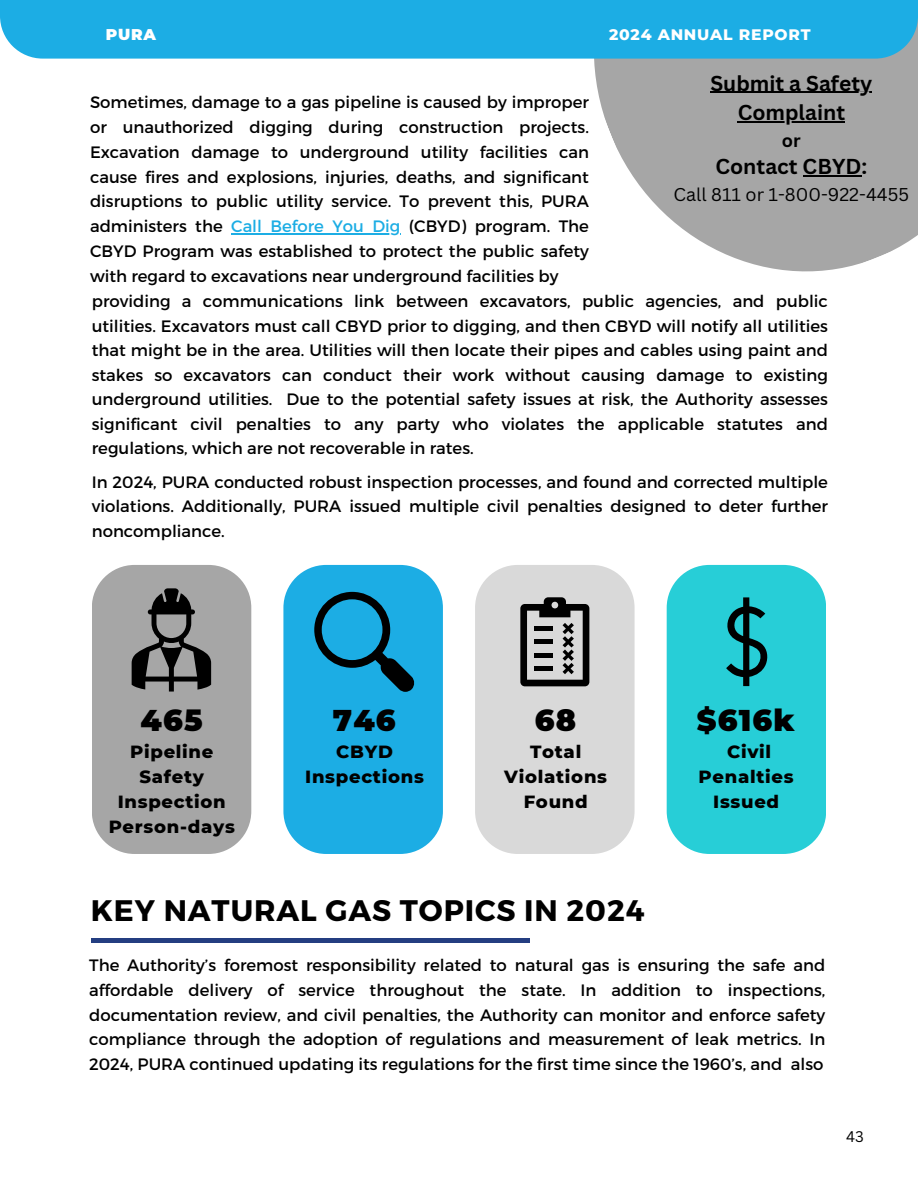
<style>
.page{position:relative;width:918px;height:1188px;background:#fff}
.page>*{position:absolute;margin:0;border:0;box-sizing:border-box;transform-origin:0 0}
.t1{font:900 30px "Montserrat";letter-spacing:.04em;color:#000}
.t2{font:700 29.7px "Montserrat";letter-spacing:.03em;color:#000}
.t3{font:700 21px "Canva Sans";color:#000}
.t4{font:800 18px/24.8px "Montserrat";letter-spacing:.04em;color:#000;text-align:center}
.t5{font:18px "Canva Sans";color:#000}
.t6{font:700 18px "Canva Sans";color:#000}
.t7{font:16.5px/24.8px "Montserrat";color:#000;text-align:justify}
.t8{font:800 15.6px "Montserrat";letter-spacing:.05em;color:#fff}
.t9{font:900 15.6px "Montserrat";color:#fff}
.t10{font:15px "Canva Sans";color:#000}
.s1{color:#1cade4}
</style>
<div class="page">
<svg style="left:594px;top:59px;width:324px;height:213px;fill:#a6a6a6"></svg>
<div style="left:0;top:0;width:918px;height:59px;background:#1cade4"></div>
<div style="left:92px;top:565px;width:159px;height:289px;background:#a6a6a6;border-radius:43px"></div>
<svg style="left:132px;top:588px;width:79px;height:104px"></svg>
<div style="left:283px;top:565px;width:160px;height:289px;background:#1cade4;border-radius:43px"></div>
<div style="left:475px;top:565px;width:160px;height:289px;background:#d9d9d9;border-radius:43px"></div>
<div style="left:667px;top:565px;width:159px;height:289px;background:#27ced7;border-radius:43px"></div>
<svg style="left:314px;top:592px;width:101px;height:100px"></svg>
<svg style="left:520px;top:597px;width:69px;height:89px"></svg>
<div style="left:534px;top:626px;width:19px;height:5px;background:#000"></div>
<hr style="left:534px;top:640px;width:19px;height:4px;background:#000">
<svg style="left:726px;top:597px;width:42px;height:89px"></svg>
<hr style="left:231px;top:233px;width:169px;height:1px;background:#1cade4">
<hr style="left:710px;top:92px;width:162px;height:1px;background:#000">
<hr style="left:738px;top:121px;width:107px;height:1px;background:#000">
<hr style="left:803px;top:175px;width:58px;height:1px;background:#000">
<hr style="left:91px;top:939px;width:439px;height:3px;background:#243e81">
<p class="t9" style="left:106px;top:25px;width:52px">PURA</p>
<h3 class="t8" style="left:609px;top:25px;width:203px">2024 ANNUAL REPORT</h3>
<h2 class="t7" style="left:90px;top:89px;width:500px">Sometimes, damage to a gas pipeline is caused by improper or unauthorized digging during construction projects.<br>Excavation damage to underground utility facilities can cause fires and explosions, injuries, deaths, and significant disruptions to public utility service. To prevent this, PURA administers the</h2>
<p class="t7" style="left:90px;top:213px;width:500px;text-indent:141px"><span class="s1">Call Before You Dig</span> (CBYD) program. The CBYD Program was established to protect the public safety with regard to excavations near underground facilities by</p>
<p class="t3" style="left:710px;top:68px;width:163px">Submit a Safety</p>
<p class="t3" style="left:738px;top:98px;width:109px">Complaint</p>
<p class="t6" style="left:782px;top:128px;width:20px">or</p>
<p class="t3" style="left:715px;top:152px;width:153px">Contact CBYD:</p>
<p class="t5" style="left:674px;top:182px;width:237px">Call 811 or 1-800-922-4455</p>
<p class="t7" style="left:92px;top:288px;width:738px">providing a communications link between excavators, public agencies, and public utilities. Excavators must call CBYD prior to digging, and then CBYD will notify all utilities that might be in the area. Utilities will then locate their pipes and cables using paint and stakes so excavators can conduct their work without causing damage to existing underground utilities. Due to the potential safety issues at risk, the Authority assesses significant civil penalties to any party who violates the applicable statutes and regulations, which are not recoverable in rates.</p>
<p class="t7" style="left:92px;top:469px;width:738px">In 2024, PURA conducted robust inspection processes, and found and corrected multiple violations. Additionally, PURA issued multiple civil penalties designed to deter further noncompliance.</p>
<p class="t1" style="left:140px;top:702px;width:64px">465</p>
<p class="t4" style="left:109px;top:740px;width:128px">Pipeline<br>Safety<br>Inspection<br>Person-days</p>
<h3 class="t1" style="left:333px;top:702px;width:64px">746</h3>
<h3 class="t4" style="left:305px;top:740px;width:120px">CBYD<br>Inspections</h3>
<p class="t1" style="left:535px;top:702px;width:43px">68</p>
<p class="t4" style="left:504px;top:740px;width:104px">Total<br>Violations<br>Found</p>
<h3 class="t2" style="left:91px;top:891px;width:555px">KEY NATURAL GAS TOPICS IN 2024</h3>
<h3 class="t1" style="left:697px;top:702px;width:100px">$616k</h3>
<h3 class="t4" style="left:699px;top:740px;width:97px">Civil<br>Penalties<br>Issued</h3>
<p class="t7" style="left:89px;top:952px;width:738px">The Authority’s foremost responsibility related to natural gas is ensuring the safe and affordable delivery of service throughout the state. In addition to inspections, documentation review, and civil penalties, the Authority can monitor and enforce safety compliance through the adoption of regulations and measurement of leak metrics. In 2024, PURA continued updating its regulations for the first time since the 1960’s, and also</p>
<h2 class="t10" style="left:846px;top:1126px;width:19px">43</h2>
</div>
